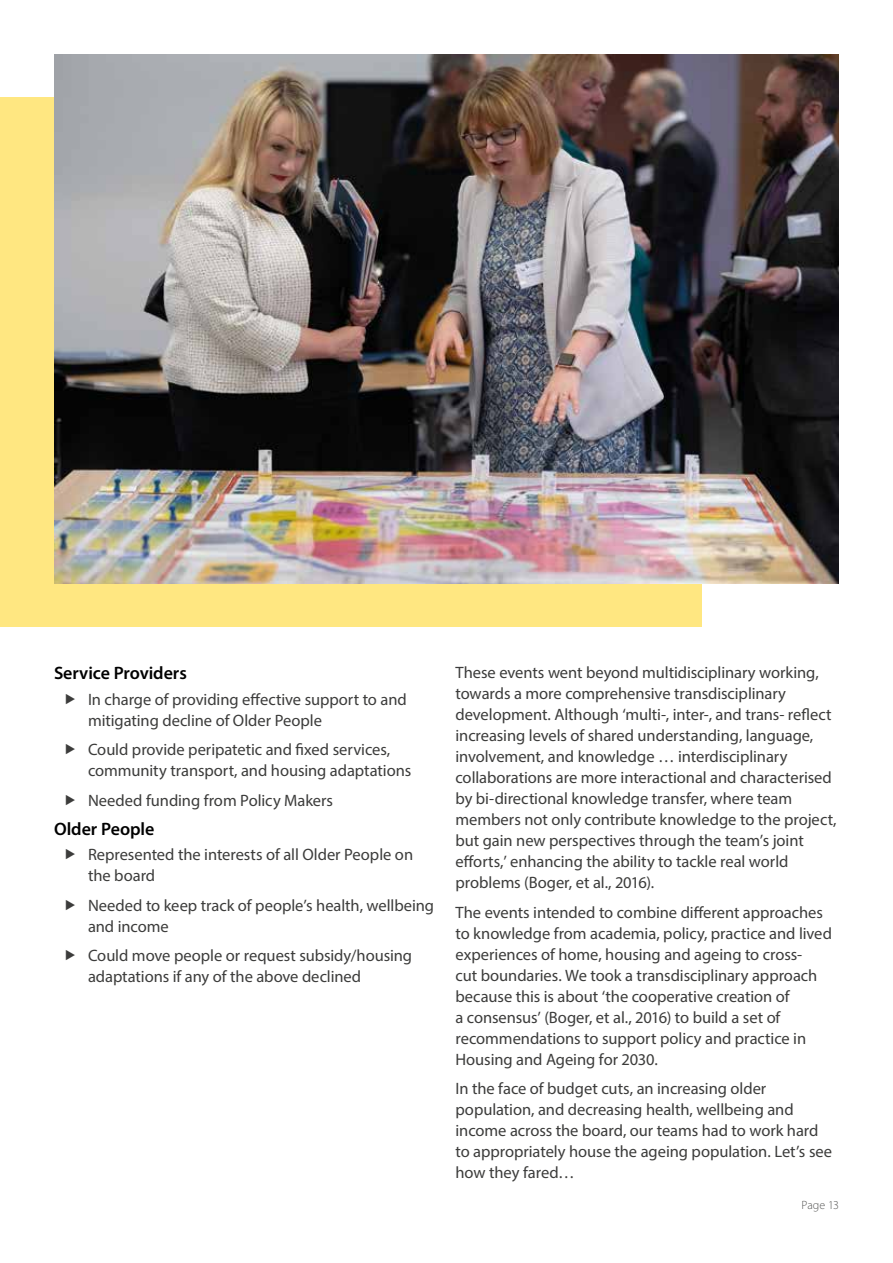
<style>
.page{position:relative;width:893px;height:1263px;background:#fff}
.page>*{position:absolute;margin:0;border:0;box-sizing:border-box;transform-origin:0 0}
.t1{font:600 18px "Myriad Pro";letter-spacing:-.005em;color:#000}
.t2{font:16.5px/21px "Myriad Pro";letter-spacing:-.005em;color:#3c3c3b}
.t3{font:300 12px "Myriad Pro";letter-spacing:.005em;color:#575756}
</style>
<div class="page">
<div style="left:0;top:98px;width:702px;height:529px;background:#ffe781"></div>
<img style="left:54px;top:54px;width:785px;height:529px">
<p class="t1" style="left:54px;top:662px;width:134px">Service Providers</p>
<p class="t2" style="left:88px;top:688px;width:320px">In charge of providing effective support to and mitigating decline of Older People</p>
<p class="t2" style="left:88px;top:739px;width:325px">Could provide peripatetic and fixed services, community transport, and housing adaptations</p>
<p class="t2" style="left:88px;top:789px;width:247px">Needed funding from Policy Makers</p>
<p class="t1" style="left:54px;top:817px;width:102px">Older People</p>
<p class="t2" style="left:88px;top:844px;width:327px">Represented the interests of all Older People on the board</p>
<p class="t2" style="left:88px;top:894px;width:348px">Needed to keep track of people’s health, wellbeing and income</p>
<p class="t2" style="left:88px;top:945px;width:326px">Could move people or request subsidy/housing adaptations if any of the above declined</p>
<p class="t2" style="left:455px;top:662px;width:383px">These events went beyond multidisciplinary working, towards a more comprehensive transdisciplinary development. Although ‘multi-, inter-, and trans- reflect increasing levels of shared understanding, language, involvement, and knowledge … interdisciplinary collaborations are more interactional and characterised by bi-directional knowledge transfer, where team members not only contribute knowledge to the project, but gain new perspectives through the team’s joint efforts,’ enhancing the ability to tackle real world problems (Boger, et al., 2016).</p>
<p class="t2" style="left:455px;top:901px;width:378px">The events intended to combine different approaches to knowledge from academia, policy, practice and lived experiences of home, housing and ageing to cross-<br>cut boundaries. We took a transdisciplinary approach because this is about ‘the cooperative creation of<br>a consensus’ (Boger, et al., 2016) to build a set of recommendations to support policy and practice in Housing and Ageing for 2030.</p>
<p class="t2" style="left:455px;top:1078px;width:378px">In the face of budget cuts, an increasing older population, and decreasing health, wellbeing and income across the board, our teams had to work hard to appropriately house the ageing population. Let’s see how they fared…</p>
<p class="t3" style="left:801px;top:1198px;width:39px">Page 13</p>
</div>
